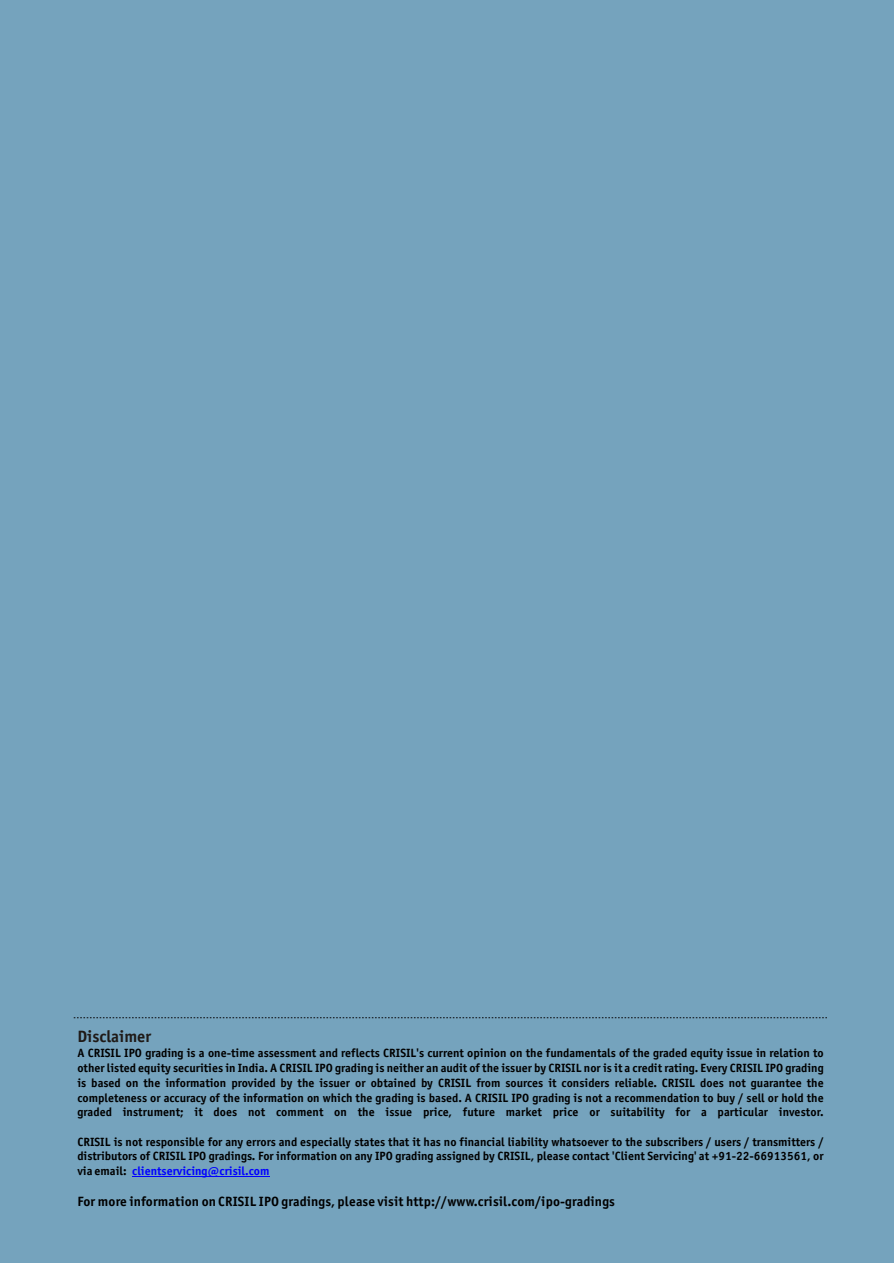
<style>
.page{position:relative;width:894px;height:1263px;background:#fff}
.page>*{position:absolute;margin:0;border:0;box-sizing:border-box;transform-origin:0 0}
.t1{font:700 16.5px "Officina Sans";color:#1f1a17}
.t2{font:700 13.5px "Officina Sans";letter-spacing:.01em;color:#000}
.t3{font:700 12px/14.7px "Officina Sans";color:#000;text-align:justify}
.t4{font:700 12px "Officina Sans";color:#00f}
</style>
<div class="page">
<div style="left:0;top:0;width:894px;height:1262px;background:#75a3bd"></div>
<hr style="left:132px;top:1176px;width:137px;height:1px;background:#00f">
<svg style="left:74px;top:1017px;width:753px;height:1px"></svg>
<h1 class="t1" style="left:77px;top:1029px;width:75px">Disclaimer</h1>
<p class="t3" style="left:77px;top:1047px;width:748px">A CRISIL IPO grading is a one-time assessment and reflects CRISIL's current opinion on the fundamentals of the graded equity issue in relation to other listed equity securities in India. A CRISIL IPO grading is neither an audit of the issuer by CRISIL nor is it a credit rating. Every CRISIL IPO grading is based on the information provided by the issuer or obtained by CRISIL from sources it considers reliable. CRISIL does not guarantee the completeness or accuracy of the information on which the grading is based. A CRISIL IPO grading is not a recommendation to buy / sell or hold the graded instrument; it does not comment on the issue price, future market price or suitability for a particular investor.</p>
<p class="t3" style="left:77px;top:1135px;width:748px">CRISIL is not responsible for any errors and especially states that it has no financial liability whatsoever to the subscribers / users / transmitters / distributors of CRISIL IPO gradings. For information on any IPO grading assigned by CRISIL, please contact 'Client Servicing' at +91-22-66913561, or via email:</p>
<p class="t2" style="left:77px;top:1196px;width:539px">For more information on CRISIL IPO gradings, please visit http://www.crisil.com/ipo-gradings</p>
<p class="t4" style="left:132px;top:1166px;width:139px">clientservicing@crisil.com</p>
</div>
